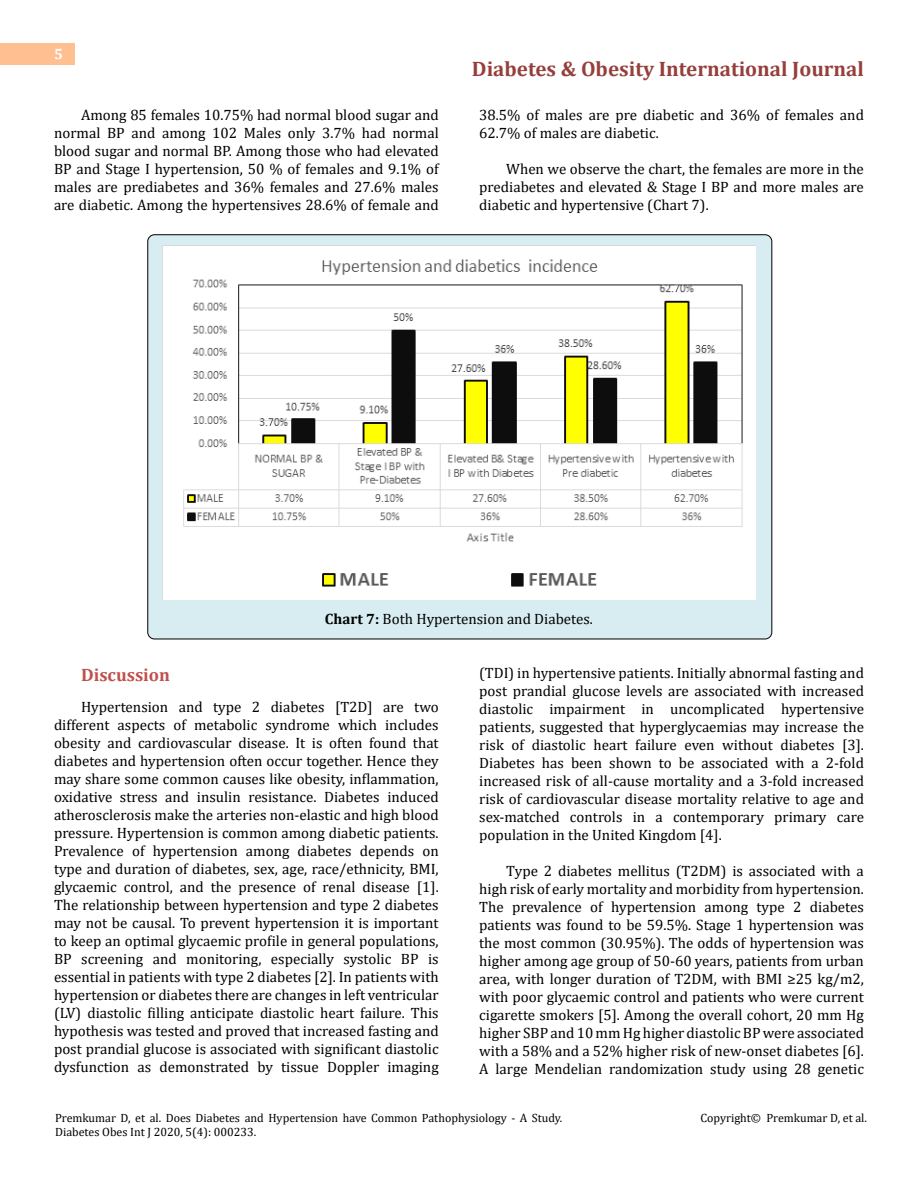
<style>
.page{position:relative;width:918px;height:1188px;background:#fff}
.page>*{position:absolute;margin:0;border:0;box-sizing:border-box;transform-origin:0 0}
.t1{font:700 21px "Cambria";color:#953f3c}
.t2{font:700 18px "Cambria";color:#c0504d}
.t3{font:15px/18px "Cambria";color:#000;text-align:justify}
.t4{font:700 15px "Cambria";color:#fff}
.t5{font:12px/14.4px "Cambria";color:#000}
.s1{font-weight:700}
</style>
<div class="page">
<div style="left:0;top:43px;width:75px;height:21px;background:#ffbf91"></div>
<div style="left:148px;top:235px;width:624px;height:404px;background:#d8edf2;border-radius:7px"></div>
<img style="left:163px;top:246px;width:592px;height:353px">
<p class="t4" style="left:54px;top:44px;width:10px">5</p>
<h1 class="t1" style="left:472px;top:54px;width:394px">Diabetes &amp; Obesity International Journal</h1>
<p class="t3" style="left:54px;top:105px;width:386px;text-indent:27px">Among 85 females 10.75% had normal blood sugar and normal BP and among 102 Males only 3.7% had normal blood sugar and normal BP. Among those who had elevated BP and Stage I hypertension, 50 % of females and 9.1% of males are prediabetes and 36% females and 27.6% males are diabetic. Among the hypertensives 28.6% of female and</p>
<p class="t3" style="left:479px;top:105px;width:386px">38.5% of males are pre diabetic and 36% of females and<br>62.7% of males are diabetic.</p>
<p class="t3" style="left:479px;top:159px;width:386px;text-indent:27px">When we observe the chart, the females are more in the prediabetes and elevated &amp; Stage I BP and more males are diabetic and hypertensive (Chart 7).</p>
<p class="t3" style="left:325px;top:609px;width:270px"><span class="s1">Chart 7:</span> Both Hypertension and Diabetes.</p>
<p class="t2" style="left:81px;top:662px;width:91px">Discussion</p>
<p class="t3" style="left:54px;top:698px;width:386px;text-indent:27px">Hypertension and type 2 diabetes [T2D] are two different aspects of metabolic syndrome which includes obesity and cardiovascular disease. It is often found that diabetes and hypertension often occur together. Hence they may share some common causes like obesity, inflammation, oxidative stress and insulin resistance. Diabetes induced atherosclerosis make the arteries non-elastic and high blood pressure. Hypertension is common among diabetic patients.<br>Prevalence of hypertension among diabetes depends on type and duration of diabetes, sex, age, race/ethnicity, BMI, glycaemic control, and the presence of renal disease [1].<br>The relationship between hypertension and type 2 diabetes may not be causal. To prevent hypertension it is important to keep an optimal glycaemic profile in general populations, BP screening and monitoring, especially systolic BP is essential in patients with type 2 diabetes [2]. In patients with hypertension or diabetes there are changes in left ventricular (LV) diastolic filling anticipate diastolic heart failure. This hypothesis was tested and proved that increased fasting and post prandial glucose is associated with significant diastolic dysfunction as demonstrated by tissue Doppler imaging</p>
<p class="t3" style="left:479px;top:663px;width:386px">(TDI) in hypertensive patients. Initially abnormal fasting and post prandial glucose levels are associated with increased diastolic impairment in uncomplicated hypertensive patients, suggested that hyperglycaemias may increase the risk of diastolic heart failure even without diabetes [3].<br>Diabetes has been shown to be associated with a 2-fold increased risk of all-cause mortality and a 3-fold increased risk of cardiovascular disease mortality relative to age and sex-matched controls in a contemporary primary care population in the United Kingdom [4].</p>
<p class="t3" style="left:479px;top:861px;width:386px;text-indent:27px">Type 2 diabetes mellitus (T2DM) is associated with a high risk of early mortality and morbidity from hypertension.<br>The prevalence of hypertension among type 2 diabetes patients was found to be 59.5%. Stage 1 hypertension was the most common (30.95%). The odds of hypertension was higher among age group of 50-60 years, patients from urban area, with longer duration of T2DM, with BMI ≥25 kg/m2, with poor glycaemic control and patients who were current cigarette smokers [5]. Among the overall cohort, 20 mm Hg higher SBP and 10 mm Hg higher diastolic BP were associated with a 58% and a 52% higher risk of new-onset diabetes [6].<br>A large Mendelian randomization study using 28 genetic</p>
<p class="t5" style="left:55px;top:1111px;width:509px">Premkumar D, et al. Does Diabetes and Hypertension have Common Pathophysiology - A Study.<br>Diabetes Obes Int J 2020, 5(4): 000233.</p>
<p class="t5" style="left:700px;top:1111px;width:168px">Copyright© Premkumar D, et al.</p>
</div>
